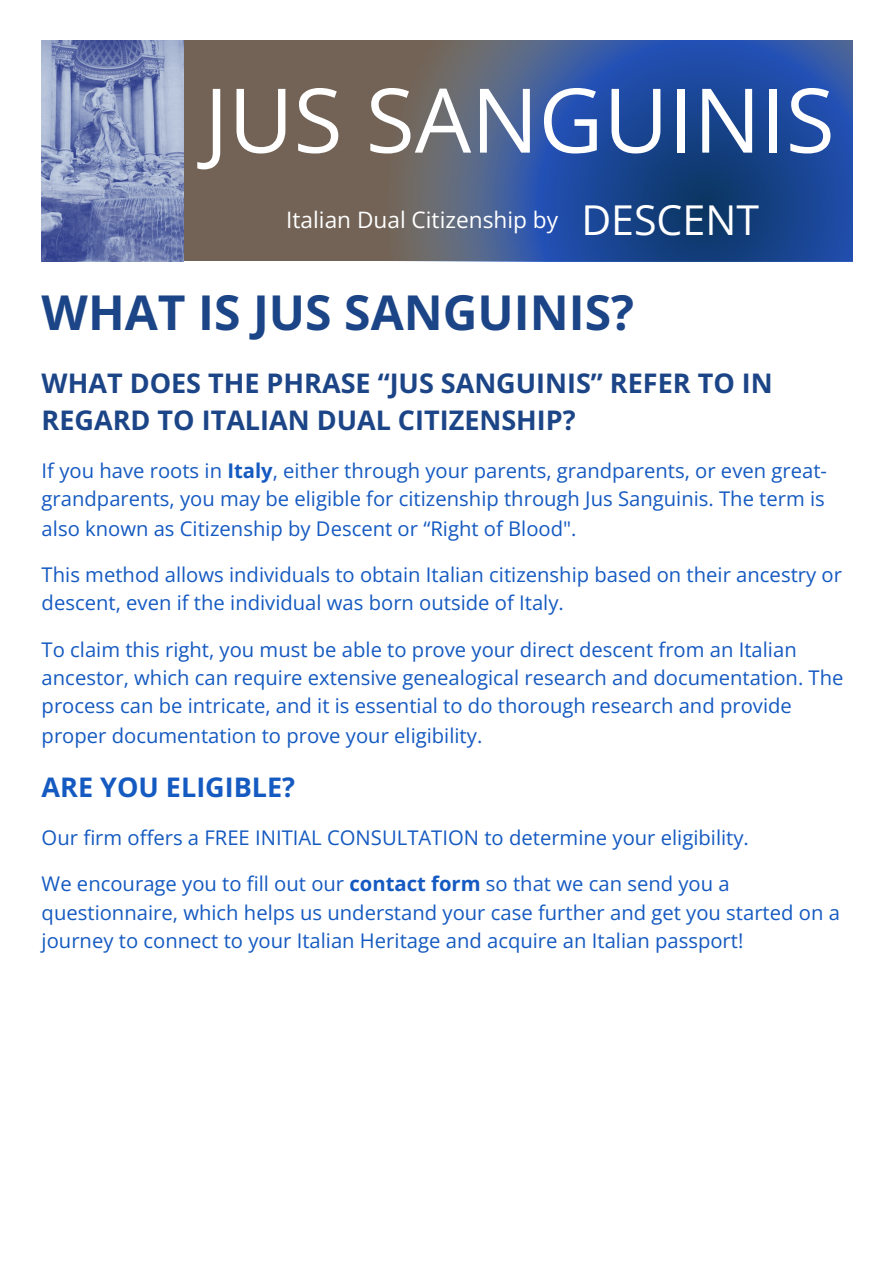
<style>
.page{position:relative;width:894px;height:1263px;background:#fff}
.page>*{position:absolute;margin:0;border:0;box-sizing:border-box;transform-origin:0 0}
.t1{font:89.25px "Open Sans";color:#fff}
.t2{font:700 48px "Open Sans";color:#1c4587}
.t3{font:41.1px "Open Sans";color:#fff}
.t4{font:700 27px/37.2px "Open Sans";color:#1c4587}
.t5{font:700 27px "Open Sans";color:#155ac1}
.t6{font:22.65px "Open Sans";color:#fff}
.t7{font:20.25px/28.7px "Open Sans";color:#155ac1}
.s1{font-weight:700}
</style>
<div class="page">
<div style="left:42px;top:40px;width:810px;height:221px;background:#726356"></div>
<svg style="left:403px;top:40px;width:449px;height:221px;background:#305190"></svg>
<img style="left:42px;top:40px;width:142px;height:221px">
<p class="t1" style="left:204px;top:57px;width:631px">JUS SANGUINIS</p>
<p class="t6" style="left:286px;top:203px;width:273px">Italian Dual Citizenship by</p>
<p class="t3" style="left:581px;top:191px;width:179px">DESCENT</p>
<h1 class="t2" style="left:42px;top:278px;width:594px">WHAT IS JUS SANGUINIS?</h1>
<h2 class="t4" style="left:42px;top:364px;width:732px">WHAT DOES THE PHRASE “JUS SANGUINIS” REFER TO IN<br>REGARD TO ITALIAN DUAL CITIZENSHIP?</h2>
<p class="t7" style="left:42px;top:456px;width:786px;text-align:justify">If you have roots in <span class="s1">Italy</span>, either through your parents, grandparents, or even great&shy;grandparents, you may be eligible for citizenship through Jus Sanguinis. The term is also known as Citizenship by Descent or “Right of Blood".</p>
<p class="t7" style="left:42px;top:560px;width:801px;line-height:28.2px">This method allows individuals to obtain Italian citizenship based on their ancestry or descent, even if the individual was born outside of Italy.</p>
<p class="t7" style="left:42px;top:635px;width:803px">To claim this right, you must be able to prove your direct descent from an Italian ancestor, which can require extensive genealogical research and documentation. The process can be intricate, and it is essential to do thorough research and provide proper documentation to prove your eligibility.</p>
<h2 class="t5" style="left:42px;top:768px;width:255px">ARE YOU ELIGIBLE?</h2>
<p class="t7" style="left:42px;top:823px;width:708px">Our firm offers a FREE INITIAL CONSULTATION to determine your eligibility.</p>
<p class="t7" style="left:42px;top:869px;width:799px">We encourage you to fill out our <span class="s1">contact form</span> so that we can send you a questionnaire, which helps us understand your case further and get you started on a journey to connect to your Italian Heritage and acquire an Italian passport!</p>
</div>
